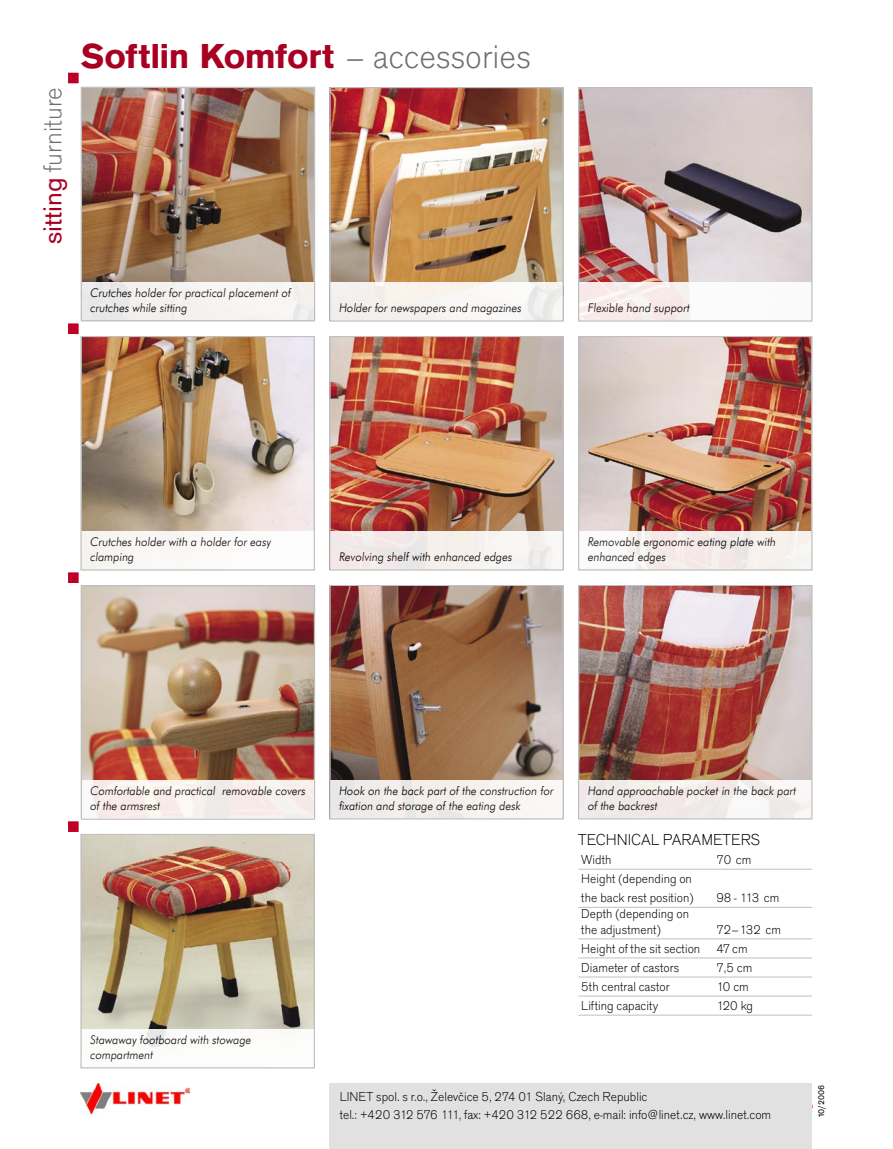
<style>
.page{position:relative;width:893px;height:1149px;background:#fff}
.page>*{position:absolute;margin:0;border:0;box-sizing:border-box;transform-origin:0 0}
._04_titulek_vodorovne{font:700 36px "Accius TOT";color:#a80023}
._04_titulek_svisle{font:300 27px "Accius TOT";color:#6f6f6f}
._02_titulek_02{font:300 16.5px "Accius TOT";color:#000}
._02_parametry_samostatny{font:300 13.5px/19px "Accius TOT";color:#000}
._03_adresa{font:300 13.5px/18px "Accius TOT";color:#000}
._02_parametry_posledni{font:300 13.5px/15.8px "Accius TOT";color:#000}
.t1{font:italic 12px/15px "Futura AT Light";color:#000;scale:.95 1}
.t2{font:9px "Accius TOT";color:#000}
.s1{font-weight:400;color:#a80023}
.s2{font-weight:300;color:#6f6f6f}
</style>
<div class="page">
<img style="left:332px;top:89px;width:229px;height:193px">
<img style="left:83px;top:338px;width:230px;height:193px">
<img style="left:81px;top:1083px;width:108px;height:30px">
<div style="left:330px;top:1082px;width:482px;height:66px;background:#e1e1e1"></div>
<div style="left:67px;top:820px;width:13px;height:12px;background:#be0027"></div>
<div style="left:66px;top:819px;width:15px;height:14px;border:2px solid #fff"></div>
<hr style="left:578px;top:868px;width:234px;height:1px;background:#c0c0c0">
<hr style="left:578px;top:906px;width:234px;height:1px;background:#c0c0c0">
<hr style="left:578px;top:938px;width:234px;height:1px;background:#c0c0c0">
<hr style="left:578px;top:957px;width:234px;height:1px;background:#c0c0c0">
<hr style="left:578px;top:976px;width:234px;height:1px;background:#c0c0c0">
<hr style="left:578px;top:995px;width:234px;height:1px;background:#c0c0c0">
<hr style="left:578px;top:1014px;width:234px;height:1px;background:#c0c0c0">
<img style="left:332px;top:338px;width:229px;height:193px">
<div style="left:330px;top:531px;width:233px;height:38px;background:linear-gradient(to right,#f1e7e6,#f5f6f3)"></div>
<div style="left:81px;top:531px;width:233px;height:38px;background:#fbfaf8"></div>
<img style="left:83px;top:587px;width:230px;height:193px">
<img style="left:332px;top:587px;width:229px;height:193px">
<div style="left:330px;top:780px;width:233px;height:38px;background:#f4efec"></div>
<div style="left:81px;top:780px;width:233px;height:38px;background:linear-gradient(to right,#faf2ee,#f4edea)"></div>
<img style="left:83px;top:89px;width:230px;height:193px">
<div style="left:330px;top:282px;width:233px;height:38px;background:#f7f3ef"></div>
<div style="left:81px;top:282px;width:233px;height:38px;background:linear-gradient(to right,#ecebea,#f9f7f5)"></div>
<img style="left:580px;top:338px;width:230px;height:193px">
<div style="left:579px;top:531px;width:232px;height:38px;background:linear-gradient(to right,#f9f5f5,#f3ece8)"></div>
<img style="left:580px;top:89px;width:230px;height:193px">
<div style="left:579px;top:282px;width:232px;height:38px;background:linear-gradient(to right,#f7eae9,#fcfeff)"></div>
<div style="left:67px;top:571px;width:13px;height:13px;background:#be0027"></div>
<div style="left:66px;top:570px;width:15px;height:15px;border:2px solid #fff"></div>
<div style="left:67px;top:322px;width:13px;height:13px;background:#be0027"></div>
<div style="left:66px;top:321px;width:15px;height:15px;border:2px solid #fff"></div>
<img style="left:580px;top:587px;width:230px;height:193px">
<div style="left:579px;top:780px;width:232px;height:38px;background:linear-gradient(to right,#efe8e7,#f6f3f2)"></div>
<img style="left:83px;top:835px;width:230px;height:194px">
<div style="left:330px;top:87px;width:233px;height:234px;border:1px solid #c0c0c0"></div>
<div style="left:81px;top:336px;width:234px;height:234px;border:1px solid #c0c0c0"></div>
<div style="left:330px;top:336px;width:233px;height:234px;border:1px solid #c0c0c0"></div>
<div style="left:81px;top:585px;width:234px;height:234px;border:1px solid #c0c0c0"></div>
<div style="left:330px;top:585px;width:233px;height:234px;border:1px solid #c0c0c0"></div>
<div style="left:81px;top:87px;width:234px;height:234px;border:1px solid #c0c0c0"></div>
<div style="left:578px;top:336px;width:234px;height:234px;border:1px solid #c0c0c0"></div>
<div style="left:578px;top:87px;width:234px;height:234px;border:1px solid #c0c0c0"></div>
<div style="left:578px;top:585px;width:234px;height:234px;border:1px solid #c0c0c0"></div>
<div style="left:81px;top:833px;width:234px;height:234px;border:1px solid #c0c0c0"></div>
<div style="left:67px;top:72px;width:13px;height:12px;background:#be0027"></div>
<div style="left:66px;top:71px;width:15px;height:14px;border:2px solid #fff"></div>
<p class="_04_titulek_svisle" style="left:38px;top:244px;width:159px;rotate:-90deg"><span class="s1">sitting</span> furniture</p>
<p class="_04_titulek_vodorovne" style="left:81px;top:36px;width:452px">Softlin Komfort <span class="s2">– accessories</span></p>
<p class="t1" style="left:90px;top:285px;width:213px">Crutches holder for practical placement of crutches while sitting</p>
<p class="t1" style="left:339px;top:300px;width:194px">Holder for newspapers and magazines</p>
<p class="t1" style="left:587px;top:300px;width:109px">Flexible hand support</p>
<p class="t1" style="left:90px;top:534px;width:192px">Crutches holder with a holder for easy clamping</p>
<p class="t1" style="left:339px;top:549px;width:184px">Revolving shelf with enhanced edges</p>
<p class="t1" style="left:587px;top:534px;width:199px">Removable ergonomic eating plate with enhanced edges</p>
<p class="t1" style="left:90px;top:783px;width:228px">Comfortable and practical removable covers of the armsrest</p>
<p class="t1" style="left:90px;top:1031px;width:171px">Stawaway footboard with stowage compartment</p>
<p class="t1" style="left:339px;top:783px;width:227px">Hook on the back part of the construction for fixation and storage of the eating desk</p>
<p class="t1" style="left:587px;top:783px;width:221px">Hand approachable pocket in the back part of the backrest</p>
<p class="_02_titulek_02" style="left:578px;top:830px;width:184px">TECHNICAL PARAMETERS</p>
<p class="_02_parametry_samostatny" style="left:581px;top:850px;width:32px">Width</p>
<p class="_02_parametry_samostatny" style="left:716px;top:850px;width:37px">70 cm</p>
<p class="_02_parametry_samostatny" style="left:581px;top:869px;width:114px">Height (depending on the back rest position)</p>
<p class="_02_parametry_samostatny" style="left:716px;top:888px;width:64px">98 - 113 cm</p>
<p class="_02_parametry_posledni" style="left:581px;top:905px;width:109px">Depth (depending on the adjustment)</p>
<p class="_02_parametry_posledni" style="left:716px;top:921px;width:66px">72–132 cm</p>
<p class="_02_parametry_samostatny" style="left:581px;top:938px;width:168px">Height of the sit section 47 cm</p>
<p class="_02_parametry_samostatny" style="left:581px;top:957px;width:99px">Diameter of castors</p>
<p class="_02_parametry_samostatny" style="left:716px;top:957px;width:37px">7,5 cm</p>
<p class="_02_parametry_samostatny" style="left:581px;top:976px;width:90px">5th central castor</p>
<p class="_02_parametry_samostatny" style="left:716px;top:976px;width:34px">10 cm</p>
<p class="_02_parametry_samostatny" style="left:581px;top:995px;width:78px">Lifting capacity</p>
<p class="_02_parametry_samostatny" style="left:716px;top:995px;width:38px">120 kg</p>
<p class="_03_adresa" style="left:340px;top:1087px;width:433px">LINET spol. s r.o., Želevčice 5, 274 01 Slaný, Czech Republic<br>tel.: +420 312 576 111, fax: +420 312 522 668, e-mail: info @ linet.cz, www.linet.com</p>
<p class="t2" style="left:816px;top:1117px;width:35px;rotate:-90deg">10/2006</p>
</div>
